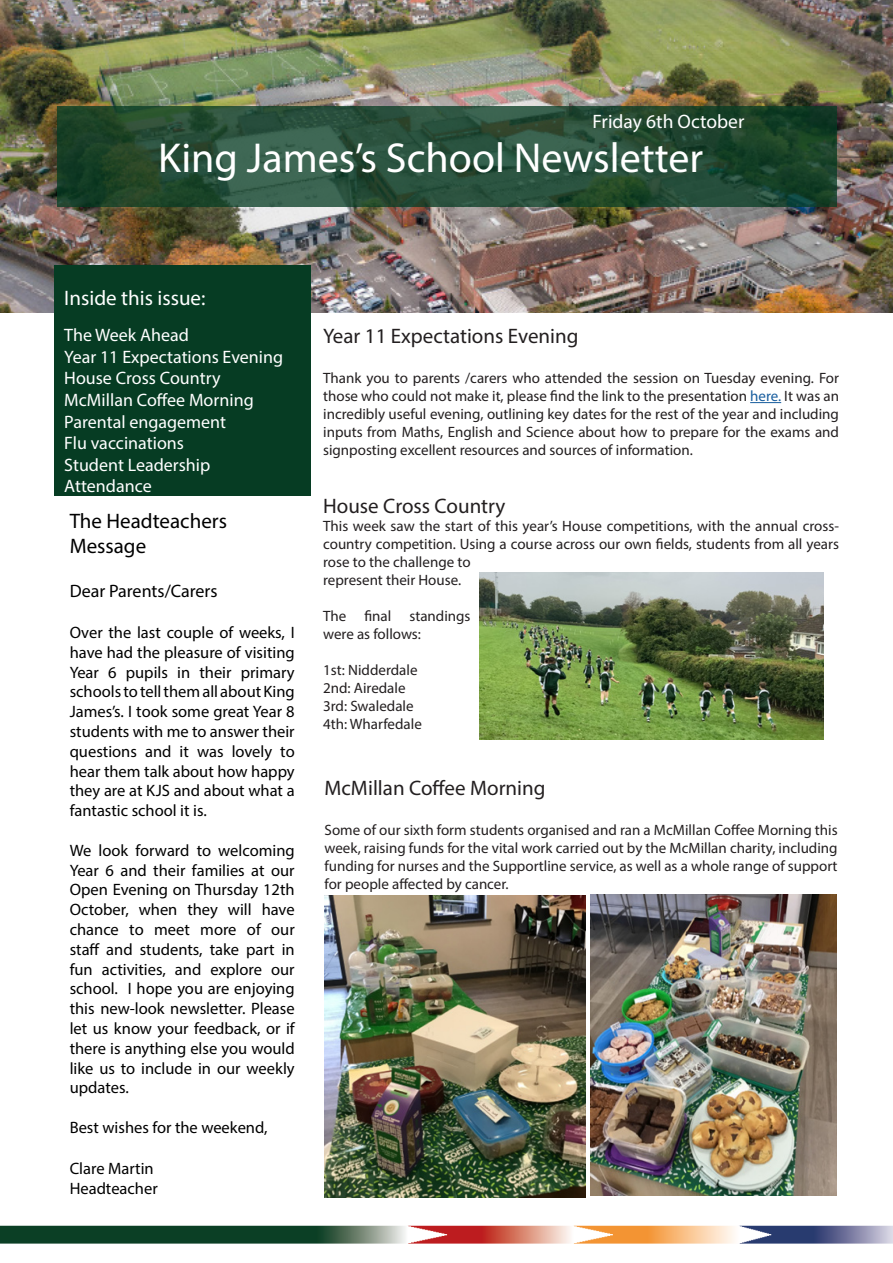
<style>
.page{position:relative;width:893px;height:1263px;background:#fff}
.page>*{position:absolute;margin:0;border:0;box-sizing:border-box;transform-origin:0 0}
.t1{font:42px "Myriad Pro";color:#fff}
.t2{font:21px "Myriad Pro";color:#231f20}
.t3{font:21px "Myriad Pro";color:#000}
.t4{font:21px "Myriad Pro";color:#fff}
.t5{font:19.5px "Myriad Pro";color:#fff}
.t6{font:18px "Myriad Pro";color:#fff}
.t7{font:18px "Myriad Pro";color:#000}
.t8{font:16.5px/19.8px "Myriad Pro";color:#000;text-align:justify}
.t9{font:15px/18px "Myriad Pro";color:#231f20;text-align:justify}
.s1{color:#175d9e}
</style>
<div class="page">
<img style="left:0;top:1225px;width:893px;height:19px">
<img style="left:0;top:0;width:893px;height:313px">
<svg style="left:57px;top:106px;width:779px;height:101px;background:#264d37"></svg>
<div style="left:54px;top:266px;width:256px;height:231px;background:#063c23"></div>
<hr style="left:750px;top:402px;width:31px;height:1px;background:#175d9e">
<img style="left:479px;top:573px;width:344px;height:167px">
<img style="left:325px;top:896px;width:260px;height:301px">
<img style="left:590px;top:894px;width:246px;height:301px">
<p class="t5" style="left:593px;top:110px;width:153px">Friday 6th October</p>
<p class="t1" style="left:158px;top:132px;width:546px">King James’s School Newsletter</p>
<p class="t4" style="left:64px;top:285px;width:143px">Inside this issue:</p>
<p class="t6" style="left:64px;top:324px;width:126px">The Week Ahead</p>
<p class="t6" style="left:64px;top:346px;width:220px">Year 11 Expectations Evening</p>
<p class="t6" style="left:64px;top:367px;width:158px">House Cross Country</p>
<p class="t6" style="left:64px;top:389px;width:191px">McMillan Coffee Morning</p>
<p class="t6" style="left:64px;top:410px;width:163px">Parental engagement</p>
<p class="t6" style="left:64px;top:432px;width:121px">Flu vaccinations</p>
<p class="t6" style="left:64px;top:454px;width:148px">Student Leadership</p>
<p class="t6" style="left:64px;top:475px;width:89px">Attendance</p>
<p class="t3" style="left:70px;top:508px;width:159px">The Headteachers</p>
<p class="t3" style="left:70px;top:533px;width:78px">Message</p>
<p class="t7" style="left:70px;top:579px;width:149px">Dear Parents/Carers</p>
<p class="t8" style="left:70px;top:622px;width:227px">Over the last couple of weeks, I have had the pleasure of visiting Year 6 pupils in their primary schools to tell them all about King James’s. I took some great Year 8 students with me to answer their questions and it was lovely to hear them talk about how happy they are at KJS and about what a fantastic school it is.</p>
<p class="t8" style="left:70px;top:840px;width:227px">We look forward to welcoming Year 6 and their families at our Open Evening on Thursday 12th October, when they will have chance to meet more of our staff and students, take part in fun activities, and explore our school. I hope you are enjoying this new-look newsletter. Please let us know your feedback, or if there is anything else you would like us to include in our weekly updates.</p>
<p class="t8" style="left:70px;top:1117px;width:199px">Best wishes for the weekend,</p>
<p class="t8" style="left:70px;top:1159px;width:85px">Clare Martin</p>
<p class="t8" style="left:70px;top:1178px;width:90px">Headteacher</p>
<p class="t2" style="left:323px;top:323px;width:257px">Year 11 Expectations Evening</p>
<p class="t9" style="left:323px;top:369px;width:517px">Thank you to parents /carers who attended the session on Tuesday evening. For those who could not make it, please find the link to the presentation <span class="s1">here.</span> It was an incredibly useful evening, outlining key dates for the rest of the year and including inputs from Maths, English and Science about how to prepare for the exams and signposting excellent resources and sources of information.</p>
<p class="t2" style="left:323px;top:493px;width:184px">House Cross Country</p>
<p class="t9" style="left:323px;top:516px;width:517px;text-align:left">This week saw the start of this year’s House competitions, with the annual cross&shy;country competition. Using a course across our own fields, students from all years rose to the challenge to<br>represent their House.</p>
<p class="t9" style="left:323px;top:606px;width:149px">The final standings were as follows:</p>
<p class="t9" style="left:323px;top:660px;width:96px">1st: Nidderdale</p>
<p class="t9" style="left:323px;top:678px;width:84px">2nd: Airedale</p>
<p class="t9" style="left:323px;top:696px;width:92px">3rd: Swaledale</p>
<p class="t9" style="left:323px;top:714px;width:100px">4th: Wharfedale</p>
<p class="t2" style="left:325px;top:775px;width:223px">McMillan Coffee Morning</p>
<p class="t9" style="left:325px;top:821px;width:515px">Some of our sixth form students organised and ran a McMillan Coffee Morning this week, raising funds for the vital work carried out by the McMillan charity, including funding for nurses and the Supportline service, as well as a whole range of support for people affected by cancer.</p>
</div>
